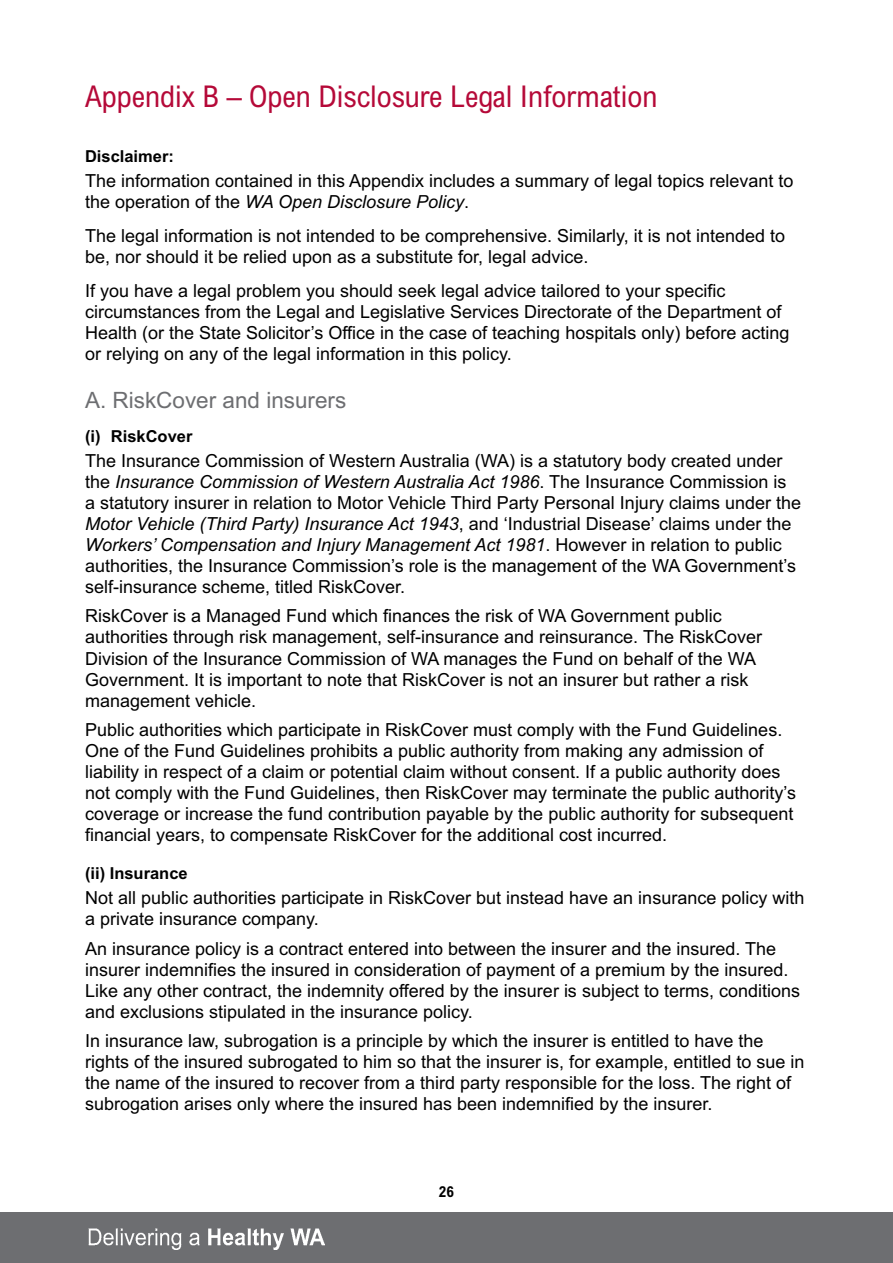
<style>
.page{position:relative;width:893px;height:1263px;background:#fff}
.page>*{position:absolute;margin:0;border:0;box-sizing:border-box;transform-origin:0 0}
.t1{font:condensed 30px "Arial MT Std";color:#b50938}
.t2{font:22.5px "Arial";color:#6d6e71}
.t3{font:18px/21px "Arial";color:#000}
.t4{font:700 16.5px "Arial";color:#000}
.t5{font:700 condensed 15px "Arial MT Std";color:#000}
.s1{font-style:italic}
</style>
<div class="page">
<div style="left:0;top:1212px;width:893px;height:51px;background:#6d6e71"></div>
<img style="left:88px;top:1228px;width:237px;height:21px">
<h1 class="t1" style="left:85px;top:78px;width:574px">Appendix b – open disclosure legal information</h1>
<p class="t4" style="left:85px;top:147px;width:90px">Disclaimer:</p>
<p class="t3" style="left:85px;top:170px;width:710px">The information contained in this Appendix includes a summary of legal topics relevant to the operation of the <span class="s1">WA Open Disclosure Policy</span>.</p>
<p class="t3" style="left:85px;top:225px;width:701px">The legal information is not intended to be comprehensive. Similarly, it is not intended to be, nor should it be relied upon as a substitute for, legal advice.</p>
<p class="t3" style="left:85px;top:280px;width:706px">If you have a legal problem you should seek legal advice tailored to your specific circumstances from the Legal and Legislative Services Directorate of the Department of Health (or the State Solicitor’s Office in the case of teaching hospitals only) before acting or relying on any of the legal information in this policy.</p>
<p class="t2" style="left:85px;top:387px;width:263px">A. RiskCover and insurers</p>
<p class="t4" style="left:85px;top:427px;width:109px">(i) RiskCover</p>
<p class="t3" style="left:85px;top:450px;width:717px">The Insurance Commission of Western Australia (WA) is a statutory body created under the <span class="s1">Insurance Commission of Western Australia Act 1986</span>. The Insurance Commission is<br>a statutory insurer in relation to Motor Vehicle Third Party Personal Injury claims under the <span class="s1">Motor Vehicle (Third Party) Insurance Act 1943</span>, and ‘Industrial Disease’ claims under the <span class="s1">Workers’ Compensation and Injury Management Act 1981</span>. However in relation to public authorities, the Insurance Commission’s role is the management of the WA Government’s self-insurance scheme, titled RiskCover.</p>
<p class="t3" style="left:85px;top:606px;width:678px">RiskCover is a Managed Fund which finances the risk of WA Government public authorities through risk management, self-insurance and reinsurance. The RiskCover Division of the Insurance Commission of WA manages the Fund on behalf of the WA Government. It is important to note that RiskCover is not an insurer but rather a risk management vehicle.</p>
<p class="t3" style="left:85px;top:719px;width:712px">Public authorities which participate in RiskCover must comply with the Fund Guidelines.<br>One of the Fund Guidelines prohibits a public authority from making any admission of liability in respect of a claim or potential claim without consent. If a public authority does not comply with the Fund Guidelines, then RiskCover may terminate the public authority’s coverage or increase the fund contribution payable by the public authority for subsequent financial years, to compensate RiskCover for the additional cost incurred.</p>
<p class="t4" style="left:85px;top:864px;width:104px">(ii) Insurance</p>
<p class="t3" style="left:85px;top:887px;width:721px">Not all public authorities participate in RiskCover but instead have an insurance policy with a private insurance company.</p>
<p class="t3" style="left:85px;top:938px;width:716px">An insurance policy is a contract entered into between the insurer and the insured. The insurer indemnifies the insured in consideration of payment of a premium by the insured.<br>Like any other contract, the indemnity offered by the insurer is subject to terms, conditions and exclusions stipulated in the insurance policy.</p>
<p class="t3" style="left:85px;top:1030px;width:721px">In insurance law, subrogation is a principle by which the insurer is entitled to have the rights of the insured subrogated to him so that the insurer is, for example, entitled to sue in the name of the insured to recover from a third party responsible for the loss. The right of subrogation arises only where the insured has been indemnified by the insurer.</p>
<p class="t5" style="left:439px;top:1183px;width:16px">26</p>
</div>
